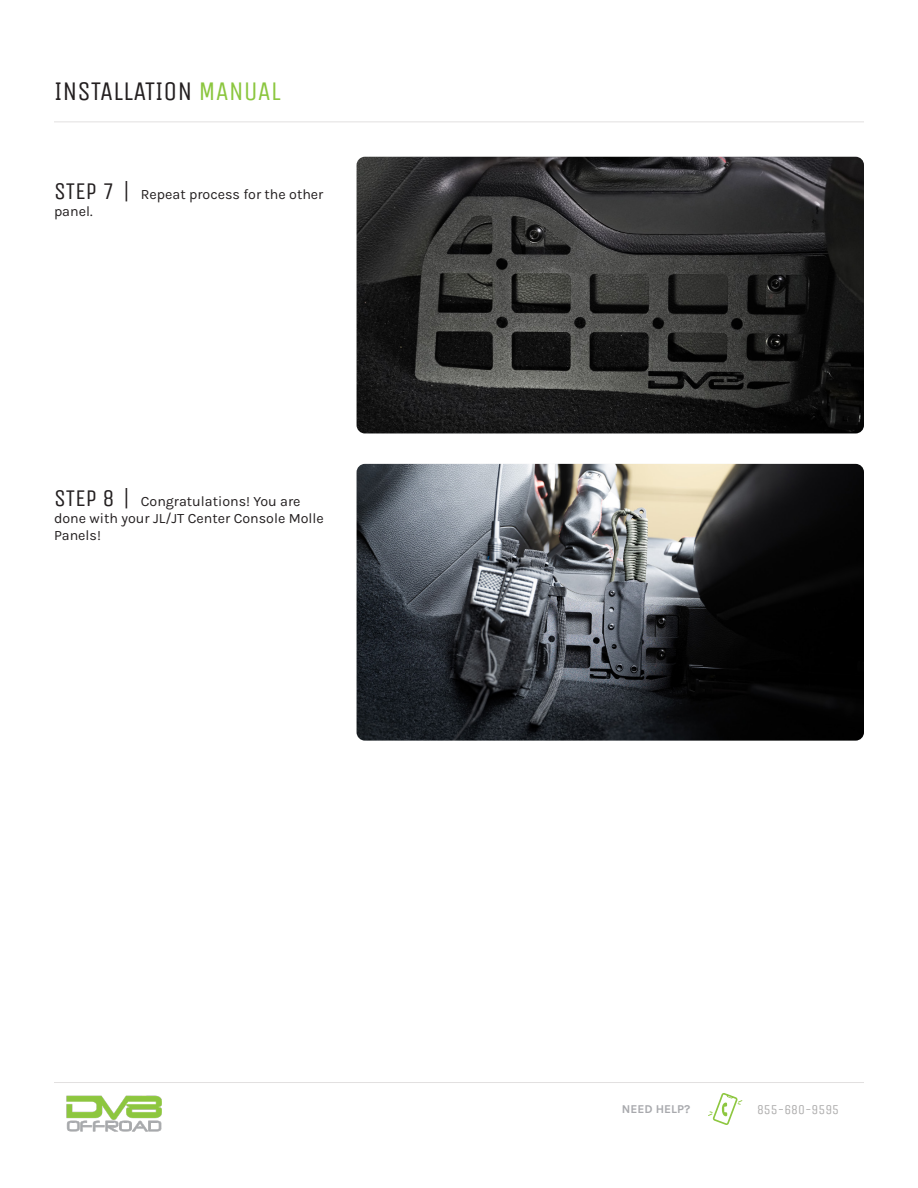
<style>
.page{position:relative;width:918px;height:1188px;background:#fff}
.page>*{position:absolute;margin:0;border:0;box-sizing:border-box;transform-origin:0 0}
.t1{font:27px "Unica One";color:#231f20}
.t2{font:14.25px/17.1px "Karla";color:#231f20}
.t3{font:13.5px "Unica One";color:#aeadad}
.t4{font:700 12px "Karla";color:#a8a9ad}
.s1{color:#8bc63e}
.s2{font-family:"Unica One";font-size:24px}
</style>
<div class="page">
<img style="left:357px;top:464px;width:507px;height:277px">
<img style="left:357px;top:157px;width:507px;height:276px">
<hr style="left:54px;top:122px;width:810px;height:1px;background:#e2e0e0">
<svg style="left:708px;top:1093px;width:34px;height:32px"></svg>
<hr style="left:54px;top:1082px;width:810px;height:1px;background:#e2e0e0">
<img style="left:66px;top:1095px;width:96px;height:37px">
<p class="t1" style="left:54px;top:76px;width:228px">INSTALLATION <span class="s1">MANUAL</span></p>
<p class="t2" style="left:54px;top:185px;width:271px"><span class="s2">STEP 7 |</span> Repeat process for the other panel.</p>
<p class="t2" style="left:54px;top:492px;width:271px"><span class="s2">STEP 8 |</span> Congratulations! You are done with your JL/JT Center Console Molle<br>Panels!</p>
<p class="t4" style="left:622px;top:1101px;width:70px">NEED HELP?</p>
<p class="t3" style="left:757px;top:1102px;width:84px">855-680-9595</p>
</div>
